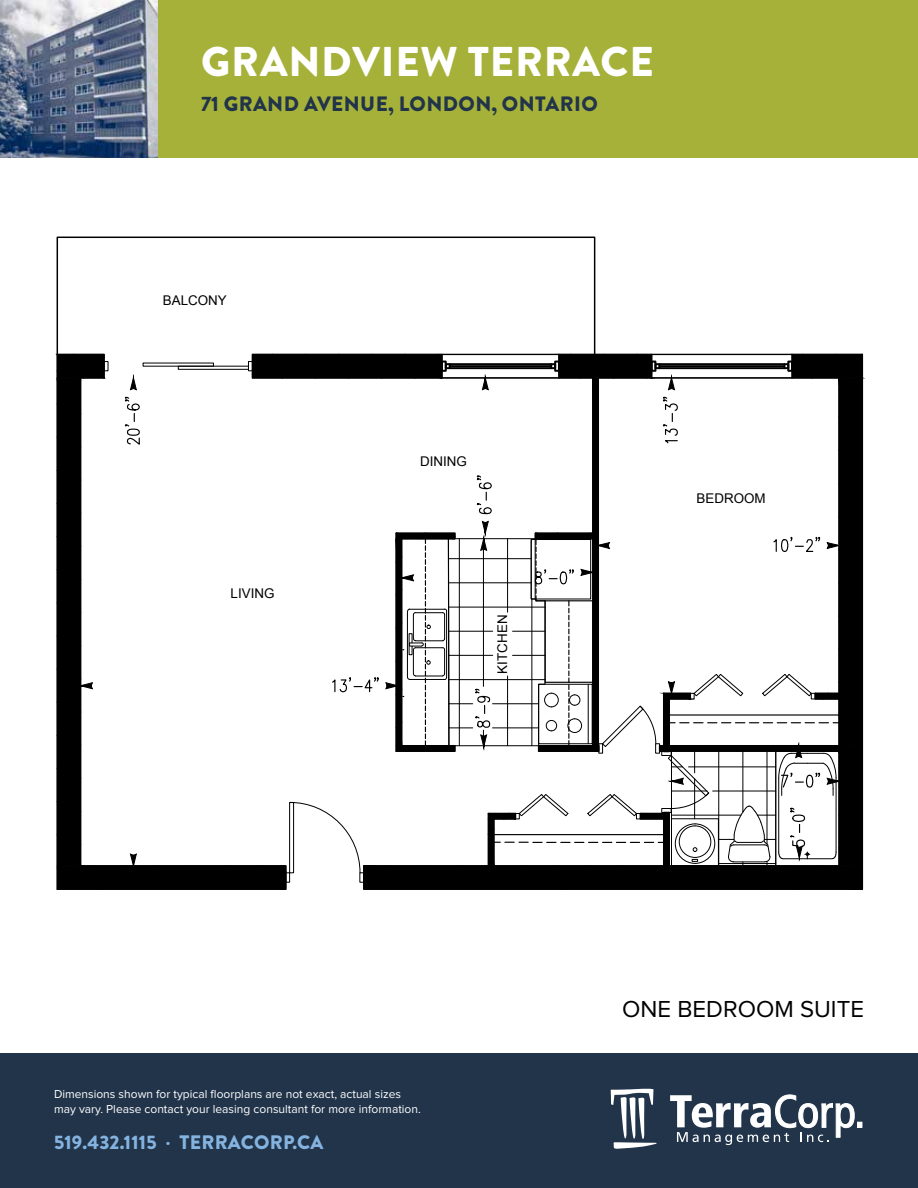
<style>
.page{position:relative;width:918px;height:1188px;background:#fff}
.page>*{position:absolute;margin:0;border:0;box-sizing:border-box;transform-origin:0 0}
.t1{font:900 41.55px "Brandon Grotesque";letter-spacing:.02em;color:#fff}
.t2{font:24px "Proxima Nova";color:#000}
.t3{font:900 20.85px "Brandon Grotesque";letter-spacing:.02em;color:#21344a}
.t4{font:900 19.5px "Brandon Grotesque";letter-spacing:.01em;color:#85b3e0}
.t5{font:13.35px "Arial";color:#000}
.t6{font:12px/15px "Proxima Nova";color:#fff}
</style>
<div class="page">
<div style="left:0;top:0;width:918px;height:158px;background:#a5b138"></div>
<div style="left:0;top:1053px;width:918px;height:135px;background:#21344a"></div>
<svg style="left:670px;top:1094px;width:192px;height:51px"></svg>
<svg style="left:611px;top:1089px;width:46px;height:60px"></svg>
<div style="left:57px;top:237px;width:538px;height:118px;border:1px solid #000"></div>
<svg style="left:56px;top:352px;width:808px;height:538px"></svg>
<img style="left:0;top:0;width:158px;height:158px">
<h1 class="t1" style="left:201px;top:32px;width:454px">GRANDVIEW TERRACE</h1>
<h3 class="t3" style="left:201px;top:89px;width:398px">71 GRAND AVENUE, LONDON, ONTARIO</h3>
<p class="t5" style="left:163px;top:291px;width:65px">BALCONY</p>
<p class="t5" style="left:231px;top:585px;width:45px">LIVING</p>
<p class="t5" style="left:420px;top:452px;width:48px">DINING</p>
<p class="t5" style="left:494px;top:674px;width:60px;rotate:-90deg">KITCHEN</p>
<p class="t5" style="left:697px;top:489px;width:71px">BEDROOM</p>
<p class="t6" style="left:54px;top:1087px;width:368px">Dimensions shown for typical floorplans are not exact, actual sizes may vary. Please contact your leasing consultant for more information.</p>
<h3 class="t4" style="left:54px;top:1129px;width:271px">519.432.1115 <sup>•</sup> TERRACORP.CA</h3>
<h2 class="t2" style="left:622px;top:998px;width:243px">ONE BEDROOM SUITE</h2>
</div>
